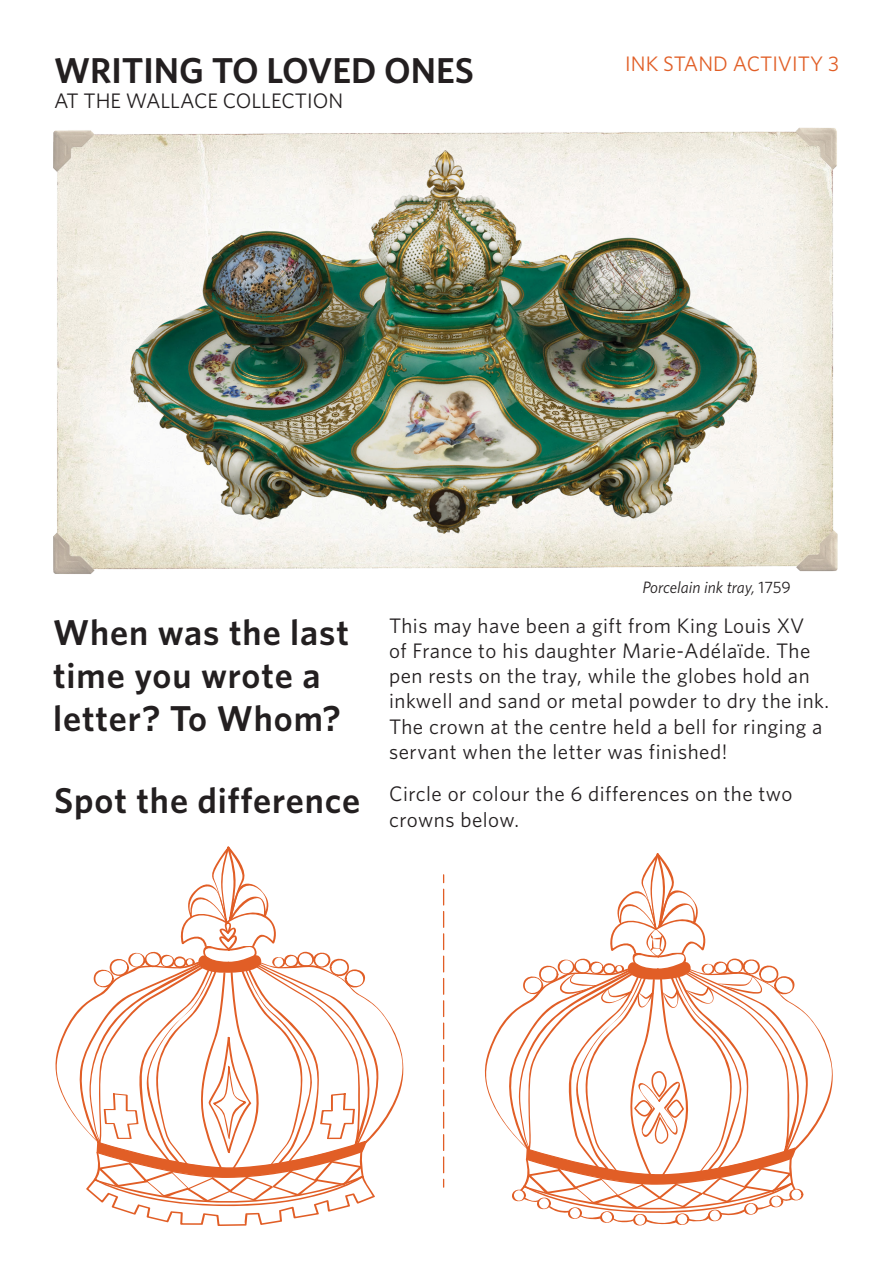
<style>
.page{position:relative;width:893px;height:1263px;background:#fff}
.page>*{position:absolute;margin:0;border:0;box-sizing:border-box;transform-origin:0 0}
.t1{font:600 36px/43.2px "Whitney";letter-spacing:.025em;color:#231f20}
.t2{font:600 36px "Whitney";color:#231f20}
.t3{font:21px/25.2px "Whitney";letter-spacing:.025em;color:#231f20}
.t4{font:21px "Whitney";color:#231f20}
.t5{font:21px "Whitney";color:#e15e26}
.t6{font:italic 16.5px "Whitney";color:#231f20}
.s1{font-style:normal}
</style>
<div class="page">
<img style="left:53px;top:128px;width:785px;height:446px">
<svg style="left:55px;top:846px;width:349px;height:380px"></svg>
<svg style="left:484px;top:853px;width:349px;height:373px"></svg>
<svg style="left:443px;top:889px;width:1px;height:298px"></svg>
<p class="t2" style="left:54px;top:46px;width:422px">WRITING TO LOVED ONES</p>
<p class="t4" style="left:54px;top:87px;width:291px">AT THE WALLACE COLLECTION</p>
<p class="t5" style="left:625px;top:50px;width:215px">INK STAND ACTIVITY 3</p>
<p class="t1" style="left:53px;top:610px;width:297px">When was the last time you wrote a letter? To Whom?</p>
<p class="t6" style="left:642px;top:576px;width:150px">Porcelain ink tray, <span class="s1">1759</span></p>
<p class="t3" style="left:389px;top:612px;width:442px">This may have been a gift from King Louis XV<br>of France to his daughter Marie-Adélaïde. The pen rests on the tray, while the globes hold an inkwell and sand or metal powder to dry the ink.<br>The crown at the centre held a bell for ringing a servant when the letter was finished!</p>
<p class="t1" style="left:54px;top:778px;width:308px">Spot the difference</p>
<p class="t3" style="left:389px;top:781px;width:405px">Circle or colour the 6 differences on the two crowns below.</p>
</div>
